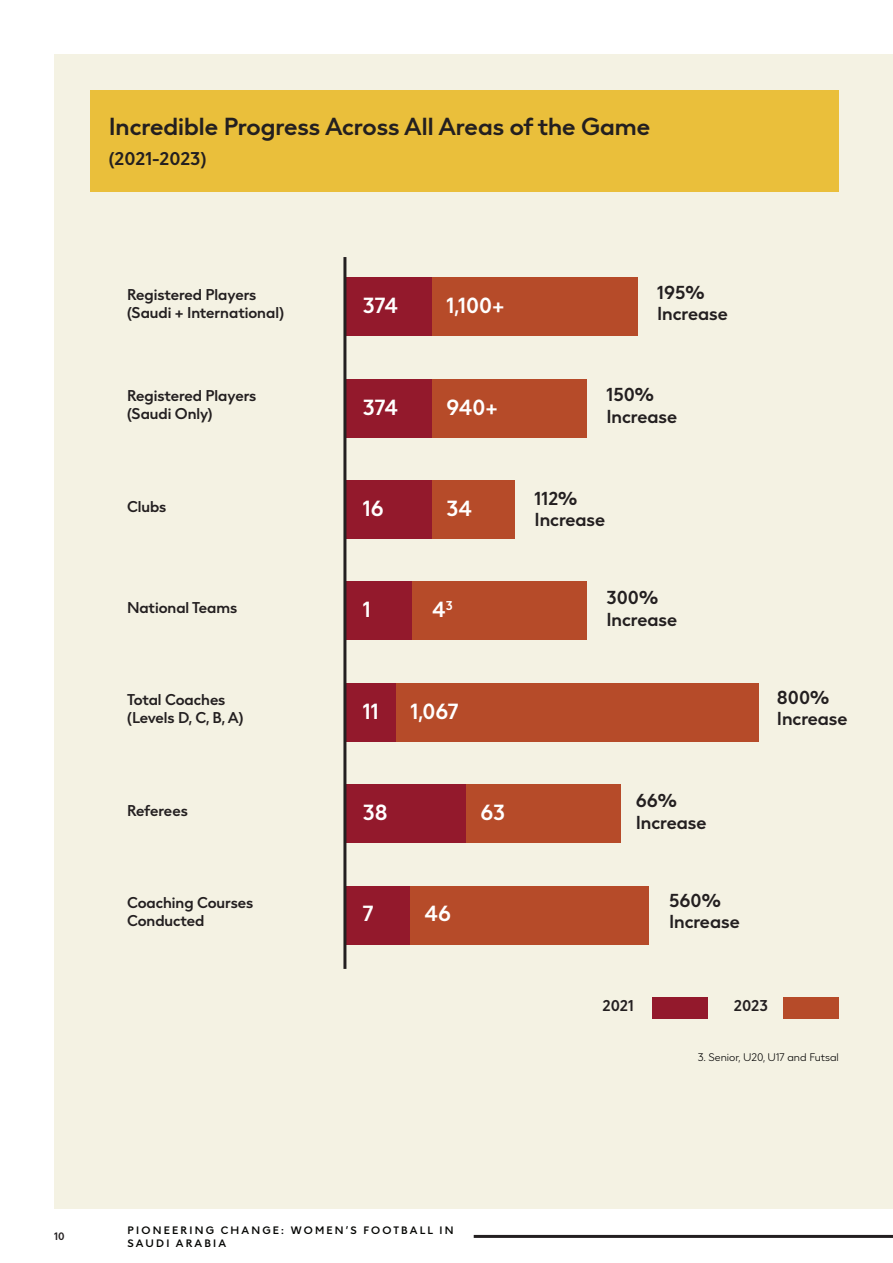
<style>
.page{position:relative;width:893px;height:1263px;background:#fff}
.page>*{position:absolute;margin:0;border:0;box-sizing:border-box;transform-origin:0 0}
.t1{font:500 24px "NEOM Sans";color:#231f20}
.t2{font:500 21px "NEOM Sans AR Headline";color:#fff}
.t3{font:500 18px "NEOM Sans AR Headline";color:#231f20}
.t4{font:500 18px "NEOM Sans";letter-spacing:-.005em;color:#231f20}
.t5{font:500 15px "NEOM Sans AR Headline";color:#231f20}
.t6{font:500 10.5px/12.6px "NEOM Sans";letter-spacing:.21em;color:#040503}
.t7{font:300 10.5px "NEOM Sans";color:#000}
.t8{font:500 10.5px "NEOM Sans";color:#231f20}
</style>
<div class="page">
<div style="left:54px;top:54px;width:839px;height:1155px;background:#f4f2e3"></div>
<div style="left:346px;top:278px;width:147px;height:58px;background:#93192c"></div>
<div style="left:346px;top:379px;width:147px;height:58px;background:#93192c"></div>
<div style="left:346px;top:481px;width:147px;height:58px;background:#93192c"></div>
<div style="left:652px;top:996px;width:56px;height:22px;background:#93192c"></div>
<div style="left:784px;top:996px;width:55px;height:22px;background:#b64b29"></div>
<div style="left:346px;top:582px;width:147px;height:58px;background:#93192c"></div>
<div style="left:346px;top:683px;width:147px;height:58px;background:#93192c"></div>
<div style="left:346px;top:785px;width:147px;height:58px;background:#93192c"></div>
<div style="left:346px;top:886px;width:147px;height:58px;background:#93192c"></div>
<div style="left:432px;top:278px;width:206px;height:58px;background:#b64b29"></div>
<div style="left:432px;top:379px;width:155px;height:58px;background:#b64b29"></div>
<div style="left:432px;top:481px;width:82px;height:58px;background:#b64b29"></div>
<div style="left:412px;top:582px;width:175px;height:58px;background:#b64b29"></div>
<div style="left:396px;top:683px;width:362px;height:58px;background:#b64b29"></div>
<div style="left:466px;top:785px;width:155px;height:58px;background:#b64b29"></div>
<div style="left:410px;top:886px;width:239px;height:58px;background:#b64b29"></div>
<hr style="left:343px;top:257px;width:3px;height:712px;background:#231f20">
<div style="left:91px;top:90px;width:748px;height:101px;background:#eabf3b"></div>
<p class="t1" style="left:109px;top:112px;width:543px">Incredible Progress Across All Areas of the Game</p>
<p class="t4" style="left:109px;top:148px;width:99px">(2021-2023)</p>
<p class="t5" style="left:127px;top:286px;width:131px">Registered Players</p>
<p class="t5" style="left:127px;top:304px;width:158px">(Saudi + International)</p>
<p class="t2" style="left:363px;top:294px;width:37px">374</p>
<p class="t2" style="left:446px;top:294px;width:60px">1,100+</p>
<p class="t3" style="left:657px;top:282px;width:49px">195%</p>
<p class="t3" style="left:657px;top:303px;width:72px">Increase</p>
<p class="t5" style="left:127px;top:387px;width:131px">Registered Players</p>
<p class="t5" style="left:127px;top:405px;width:87px">(Saudi Only)</p>
<p class="t2" style="left:363px;top:395px;width:37px">374</p>
<p class="t2" style="left:446px;top:395px;width:53px">940+</p>
<p class="t3" style="left:606px;top:384px;width:49px">150%</p>
<p class="t3" style="left:606px;top:406px;width:72px">Increase</p>
<p class="t5" style="left:127px;top:498px;width:41px">Clubs</p>
<p class="t2" style="left:363px;top:496px;width:22px">16</p>
<p class="t2" style="left:446px;top:496px;width:27px">34</p>
<p class="t3" style="left:535px;top:488px;width:44px">112%</p>
<p class="t3" style="left:535px;top:509px;width:72px">Increase</p>
<p class="t5" style="left:127px;top:599px;width:112px">National Teams</p>
<p class="t2" style="left:363px;top:598px;width:10px">1</p>
<p class="t2" style="left:432px;top:598px;width:22px">4<sup>3</sup></p>
<p class="t3" style="left:606px;top:588px;width:53px">300%</p>
<p class="t3" style="left:606px;top:609px;width:72px">Increase</p>
<p class="t5" style="left:127px;top:691px;width:100px">Total Coaches</p>
<p class="t5" style="left:127px;top:709px;width:118px">(Levels D, C, B, A)</p>
<p class="t2" style="left:363px;top:699px;width:18px">11</p>
<p class="t2" style="left:410px;top:699px;width:50px">1,067</p>
<p class="t3" style="left:777px;top:687px;width:54px">800%</p>
<p class="t3" style="left:777px;top:709px;width:72px">Increase</p>
<p class="t5" style="left:127px;top:802px;width:62px">Referees</p>
<p class="t2" style="left:363px;top:800px;width:26px">38</p>
<p class="t2" style="left:480px;top:800px;width:26px">63</p>
<p class="t3" style="left:636px;top:790px;width:43px">66%</p>
<p class="t3" style="left:636px;top:812px;width:72px">Increase</p>
<p class="t5" style="left:127px;top:894px;width:128px">Coaching Courses</p>
<p class="t5" style="left:127px;top:912px;width:79px">Conducted</p>
<p class="t2" style="left:363px;top:902px;width:12px">7</p>
<p class="t2" style="left:424px;top:902px;width:28px">46</p>
<p class="t3" style="left:669px;top:890px;width:53px">560%</p>
<p class="t3" style="left:669px;top:911px;width:72px">Increase</p>
<p class="t5" style="left:603px;top:997px;width:33px">2021</p>
<p class="t5" style="left:734px;top:997px;width:36px">2023</p>
<p class="t7" style="left:698px;top:1051px;width:143px">3. Senior, U20, U17 and Futsal</p>
<p class="t8" style="left:54px;top:1230px;width:12px">10</p>
<p class="t6" style="left:128px;top:1224px;width:327px">PIONEERING CHANGE: WOMEN’S FOOTBALL IN<br>SAUDI ARABIA</p>
</div>
